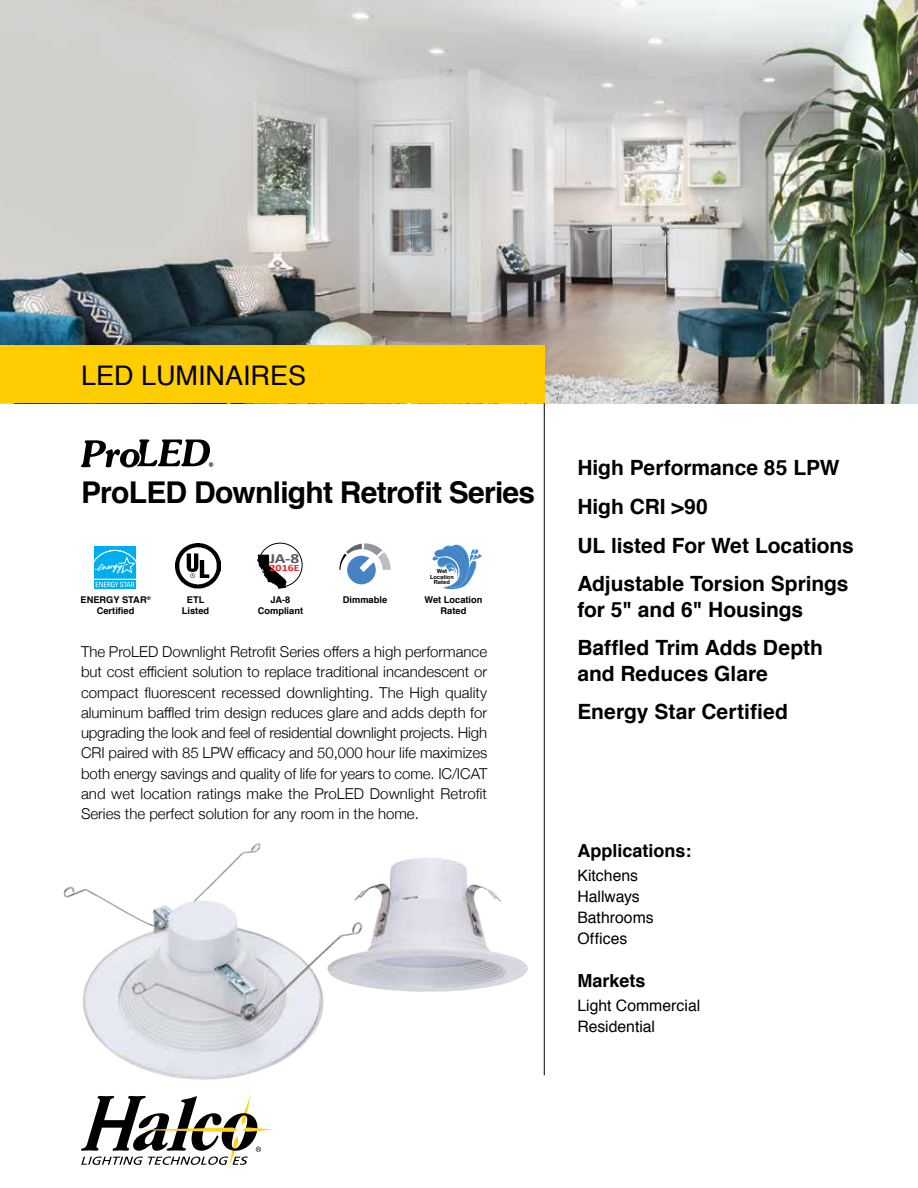
<style>
.page{position:relative;width:918px;height:1188px;background:#fff}
.page>*{position:absolute;margin:0;border:0;box-sizing:border-box;transform-origin:0 0}
.t1{font:700 30px "Helvetica";letter-spacing:-.025em;color:#000}
.t2{font:27px "Helvetica";color:#000}
.t3{font:700 21px/38.7px "Helvetica";color:#000}
.t4{font:700 18px "Helvetica";color:#000}
.t5{font:15.75px/21px "Helvetica";color:#000}
.t6{font:300 15px/20.2px "Helvetica Neue";color:#000;text-align:justify}
.t7{font:700 14.1px "Calibri";color:#58595b;scale:1.24 1}
.t8{font:700 9.6px "Calibri";color:#ed1d24;scale:1.24 1}
.t9{font:700 9.3px/11.1px "Helvetica";color:#000;text-align:center}
.t10{font:700 5.7px/5.4px "Helvetica Neue LT Std";color:#000;text-align:center}
.t11{font:700 5.4px "Helvetica";color:#000}
</style>
<div class="page">
<img style="left:0;top:0;width:918px;height:403px">
<img style="left:176px;top:543px;width:45px;height:46px">
<hr style="left:544px;top:403px;width:1px;height:672px;background:#000">
<svg style="left:81px;top:1095px;width:193px;height:71px"></svg>
<div style="left:0;top:346px;width:545px;height:57px;background:#ffcd00"></div>
<svg style="left:339px;top:543px;width:52px;height:41px"></svg>
<svg style="left:94px;top:546px;width:42px;height:43px;background:#2cbcf1"></svg>
<svg style="left:432px;top:544px;width:50px;height:46px"></svg>
<svg style="left:81px;top:439px;width:132px;height:29px"></svg>
<svg style="left:257px;top:542px;width:46px;height:47px"></svg>
<img style="left:327px;top:858px;width:201px;height:134px">
<img style="left:63px;top:844px;width:193px;height:234px">
<h2 class="t2" style="left:81px;top:355px;width:227px">LED LUMINAIRES</h2>
<h1 class="t1" style="left:81px;top:468px;width:456px">ProLED Downlight Retrofit Series</h1>
<p class="t7" style="left:270px;top:550px;width:26px">JA-8</p>
<p class="t8" style="left:270px;top:561px;width:26px">2016E</p>
<p class="t9" style="left:258px;top:595px;width:47px">JA-8<br>Compliant</p>
<p class="t9" style="left:80px;top:595px;width:68px">ENERGY STAR</p>
<p class="t9" style="left:343px;top:595px;width:46px">Dimmable</p>
<p class="t11" style="left:147px;top:594px;width:5px">®</p>
<p class="t9" style="left:182px;top:595px;width:29px">ETL<br>Listed</p>
<p class="t9" style="left:97px;top:606px;width:39px">Certified</p>
<p class="t10" style="left:430px;top:569px;width:25px">Wet<br>Location<br>Rated</p>
<p class="t9" style="left:424px;top:595px;width:60px">Wet Location<br>Rated</p>
<p class="t6" style="left:81px;top:640px;width:408px">The ProLED Downlight Retrofit Series offers a high performance but cost efficient solution to replace traditional incandescent or compact fluorescent recessed downlighting. The High quality aluminum baffled trim design reduces glare and adds depth for upgrading the look and feel of residential downlight projects. High CRI paired with 85 LPW efficacy and 50,000 hour life maximizes both energy savings and quality of life for years to come. IC/ICAT and wet location ratings make the ProLED Downlight Retrofit Series the perfect solution for any room in the home.</p>
<h3 class="t3" style="left:577px;top:449px;width:278px">High Performance 85 LPW<br>High CRI &gt;90<br>UL listed For Wet Locations<br>Adjustable Torsion Springs</h3>
<h3 class="t3" style="left:577px;top:590px;width:247px">for 5" and 6" Housings<br>Baffled Trim Adds Depth</h3>
<h3 class="t3" style="left:577px;top:654px;width:212px">and Reduces Glare<br>Energy Star Certified</h3>
<p class="t4" style="left:577px;top:836px;width:116px">Applications:</p>
<p class="t5" style="left:577px;top:866px;width:78px">Kitchens<br>Hallways<br>Bathrooms<br>Offices</p>
<p class="t4" style="left:577px;top:966px;width:70px">Markets</p>
<p class="t5" style="left:577px;top:996px;width:124px">Light Commercial<br>Residential</p>
</div>
